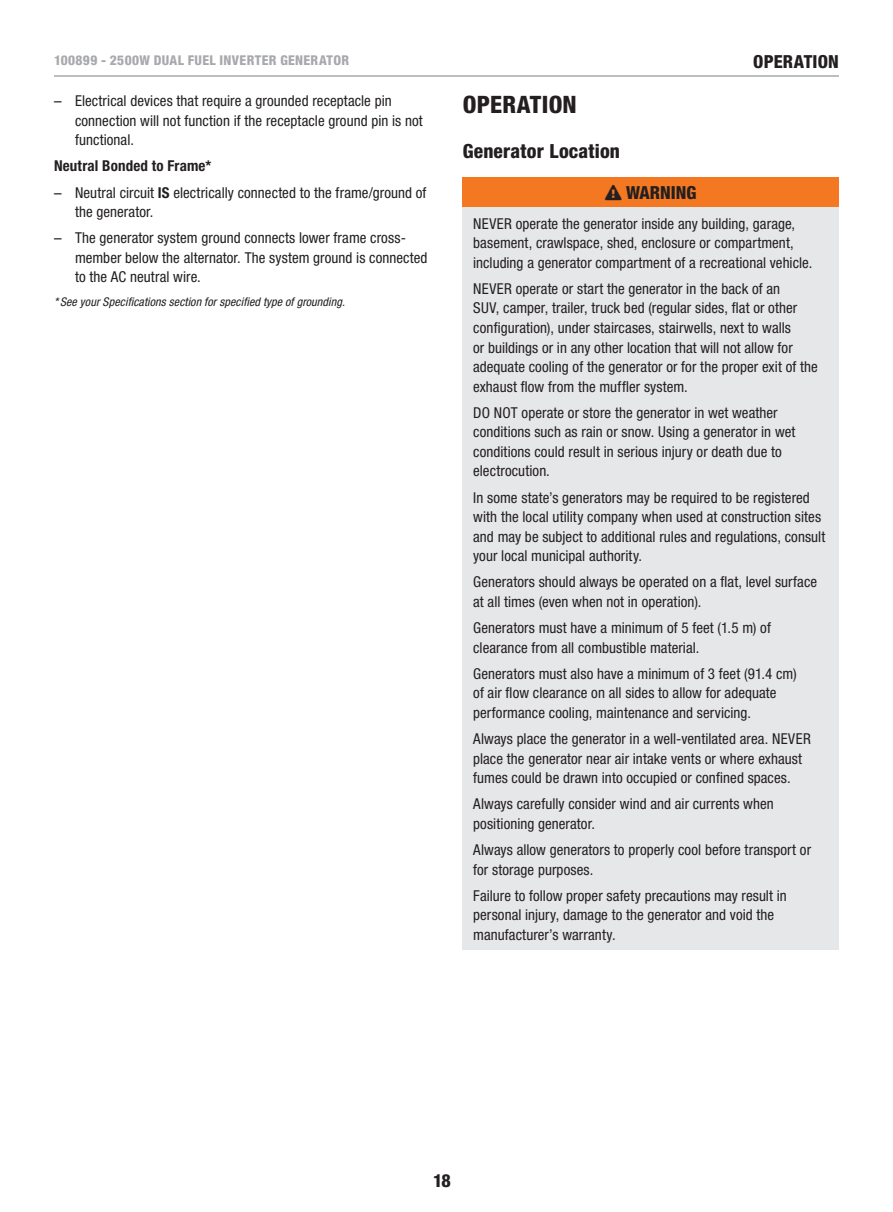
<style>
.page{position:relative;width:893px;height:1212px;background:#fff}
.page>*{position:absolute;margin:0;border:0;box-sizing:border-box;transform-origin:0 0}
.t1{font:800 condensed 24px "Helvetica Neue LT Std";letter-spacing:.01em;color:#231f20}
.t2{font:800 condensed 19.5px "Helvetica Neue LT Std";letter-spacing:.01em;color:#231f20}
.t3{font:800 condensed 18px "Helvetica Neue LT Std";color:#231f20}
.t4{font:condensed 15px/19.5px "Helvetica Neue LT Std";letter-spacing:.005em;color:#231f20}
.t5{font:700 condensed 15px "Helvetica Neue LT Std";letter-spacing:.015em;color:#231f20}
.t6{font:800 condensed 13.5px "Helvetica Neue LT Std";letter-spacing:.025em;color:#a8a9ad}
.t7{font:italic condensed 12px "Helvetica Neue LT Std";letter-spacing:.01em;color:#231f20}
.s1{font-stretch:normal}
.s2{font-weight:700}
</style>
<div class="page">
<hr style="left:54px;top:75px;width:785px;height:2px;background:#a8a9ad">
<div style="left:463px;top:177px;width:376px;height:30px;background:#f47721"></div>
<div style="left:463px;top:207px;width:376px;height:743px;background:#e6e7e9"></div>
<p class="t6" style="left:54px;top:52px;width:116px">100899 - 2500W DUAL</p>
<p class="t6" style="left:188px;top:52px;width:15px">FUEL</p>
<p class="t6" style="left:220px;top:52px;width:29px">INVERTER</p>
<p class="t6" style="left:280px;top:52px;width:17px">GENERATOR</p>
<p class="t3" style="left:753px;top:50px;width:21px">OPERATION</p>
<p class="t4" style="left:75px;top:91px;width:349px;text-indent:-21px"><span class="s1">–</span> Electrical devices that require a grounded receptacle pin connection will not function if the receptacle ground pin is not functional.</p>
<p class="t5" style="left:54px;top:157px;width:159px">Neutral Bonded to Frame*</p>
<p class="t4" style="left:75px;top:182px;width:353px;text-indent:-21px"><span class="s1">–</span> Neutral circuit <span class="s2">IS</span> electrically connected to the frame/ground of the generator.</p>
<p class="t4" style="left:75px;top:228px;width:354px;text-indent:-21px"><span class="s1">–</span> The generator system ground connects lower frame cross&shy;member below the alternator. The system ground is connected to the AC neutral wire.</p>
<p class="t7" style="left:54px;top:294px;width:293px">* See your Specifications section for specified type of grounding.</p>
<h1 class="t1" style="left:463px;top:89px;width:116px">OPERATION</h1>
<h2 class="t2" style="left:463px;top:139px;width:159px">GENERATOR LOCATION</h2>
<p class="t3" style="left:605px;top:181px;width:93px">❑ WARNING</p>
<p class="t4" style="left:473px;top:214px;width:341px">NEVER operate the generator inside any building, garage, basement, crawlspace, shed, enclosure or compartment, including a generator compartment of a recreational vehicle.</p>
<p class="t4" style="left:473px;top:279px;width:346px">NEVER operate or start the generator in the back of an<br>SUV, camper, trailer, truck bed (regular sides, flat or other configuration), under staircases, stairwells, next to walls<br>or buildings or in any other location that will not allow for adequate cooling of the generator or for the proper exit of the exhaust flow from the muffler system.</p>
<p class="t4" style="left:473px;top:403px;width:324px">DO NOT operate or store the generator in wet weather conditions such as rain or snow. Using a generator in wet conditions could result in serious injury or death due to electrocution.</p>
<p class="t4" style="left:473px;top:487px;width:354px">In some state’s generators may be required to be registered with the local utility company when used at construction sites and may be subject to additional rules and regulations, consult your local municipal authority.</p>
<p class="t4" style="left:473px;top:572px;width:345px">Generators should always be operated on a flat, level surface at all times (even when not in operation).</p>
<p class="t4" style="left:473px;top:618px;width:299px">Generators must have a minimum of 5 feet (1.5 m) of clearance from all combustible material.</p>
<p class="t4" style="left:473px;top:664px;width:325px">Generators must also have a minimum of 3 feet (91.4 cm) of air flow clearance on all sides to allow for adequate performance cooling, maintenance and servicing.</p>
<p class="t4" style="left:473px;top:729px;width:339px">Always place the generator in a well-ventilated area. NEVER place the generator near air intake vents or where exhaust fumes could be drawn into occupied or confined spaces.</p>
<p class="t4" style="left:473px;top:794px;width:302px">Always carefully consider wind and air currents when positioning generator.</p>
<p class="t4" style="left:473px;top:840px;width:339px">Always allow generators to properly cool before transport or for storage purposes.</p>
<p class="t4" style="left:473px;top:886px;width:315px">Failure to follow proper safety precautions may result in personal injury, damage to the generator and void the manufacturer’s warranty.</p>
<p class="t3" style="left:433px;top:1169px;width:19px">18</p>
</div>
